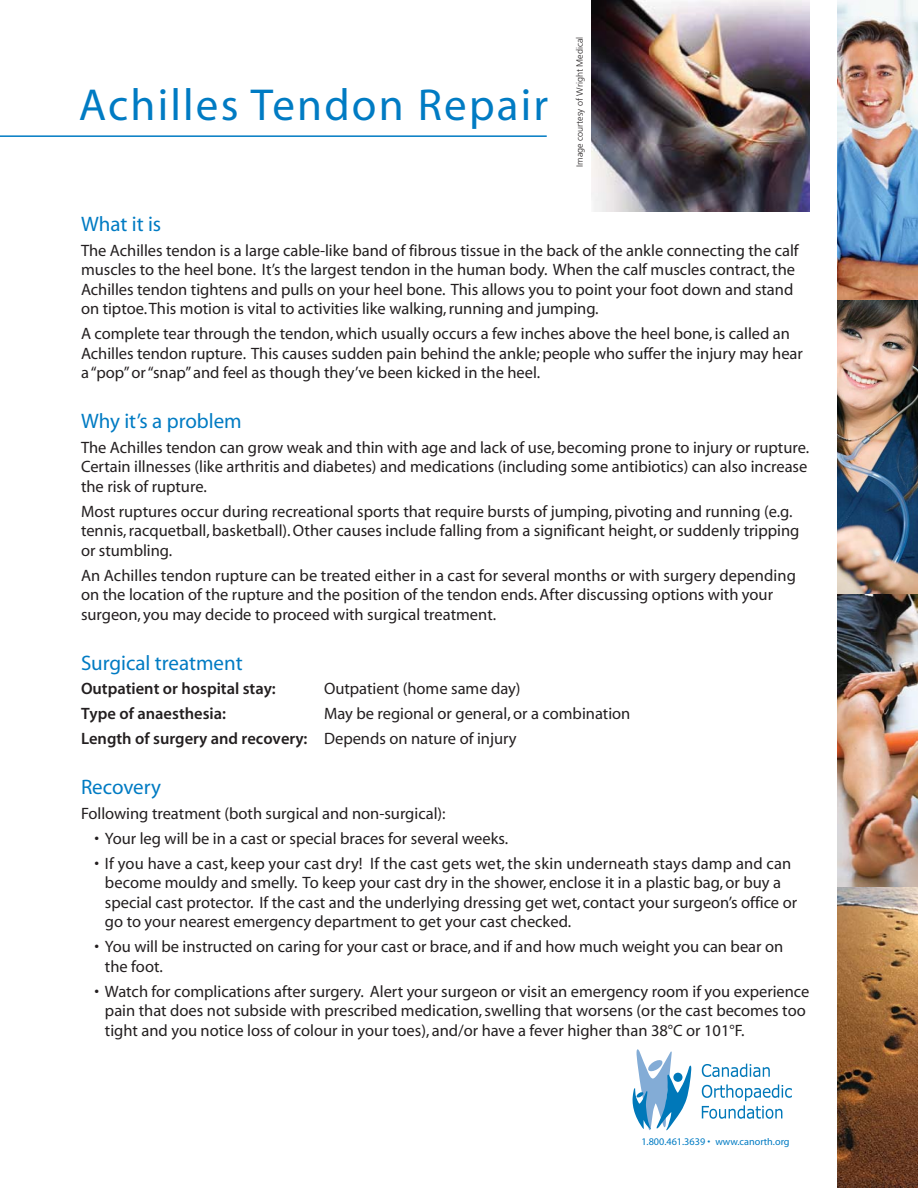
<style>
.page{position:relative;width:918px;height:1188px;background:#fff}
.page>*{position:absolute;margin:0;border:0;box-sizing:border-box;transform-origin:0 0}
.t1{font:45px "Myriad";letter-spacing:.05em;color:#007bc3}
.t2{font:21px "Myriad";color:#007bc3}
.t3{font:16.5px/19.5px "Myriad";color:#231f20}
.t4{font:16.5px "Myriad Sem";color:#231f20}
.t5{font:10.2px "Myriad";color:#007bc3}
.t6{font:300 9px "Frutiger";color:#231f20}
.s1{font-family:"Myriad"}
</style>
<div class="page">
<img style="left:837px;top:0;width:81px;height:1188px">
<hr style="left:0;top:135px;width:547px;height:2px;background:#007bc3">
<img style="left:591px;top:0;width:219px;height:211px">
<svg style="left:633px;top:1049px;width:58px;height:82px"></svg>
<svg style="left:702px;top:1064px;width:68px;height:13px"></svg>
<svg style="left:702px;top:1084px;width:90px;height:35px"></svg>
<h1 class="t1" style="left:79px;top:88px;width:471px">Achilles Tendon Repair</h1>
<p class="t6" style="left:576px;top:166px;width:131px;rotate:-90deg">Image courtesy of Wright Medical</p>
<p class="t2" style="left:81px;top:216px;width:82px">What it is</p>
<p class="t3" style="left:81px;top:242px;width:719px">The Achilles tendon is a large cable-like band of fibrous tissue in the back of the ankle connecting the calf muscles to the heel bone. It’s the largest tendon in the human body. When the calf muscles contract, the Achilles tendon tightens and pulls on your heel bone. This allows you to point your foot down and stand on tiptoe. This motion is vital to activities like walking, running and jumping.</p>
<p class="t3" style="left:81px;top:325px;width:723px">A complete tear through the tendon, which usually occurs a few inches above the heel bone, is called an<br>Achilles tendon rupture. This causes sudden pain behind the ankle; people who suffer the injury may hear a “pop” or “snap” and feel as though they’ve been kicked in the heel.</p>
<p class="t2" style="left:81px;top:413px;width:162px">Why it’s a problem</p>
<p class="t3" style="left:81px;top:439px;width:730px;text-align:justify">The Achilles tendon can grow weak and thin with age and lack of use, becoming prone to injury or rupture.<br>Certain illnesses (like arthritis and diabetes) and medications (including some antibiotics) can also increase the risk of rupture.</p>
<p class="t3" style="left:81px;top:503px;width:720px">Most ruptures occur during recreational sports that require bursts of jumping, pivoting and running (e.g. tennis, racquetball, basketball). Other causes include falling from a significant height, or suddenly tripping or stumbling.</p>
<p class="t3" style="left:81px;top:567px;width:716px">An Achilles tendon rupture can be treated either in a cast for several months or with surgery depending on the location of the rupture and the position of the tendon ends. After discussing options with your surgeon, you may decide to proceed with surgical treatment.</p>
<p class="t2" style="left:81px;top:655px;width:163px">Surgical treatment</p>
<p class="t4" style="left:81px;top:683px;width:196px">Outpatient or hospital stay:</p>
<p class="t3" style="left:324px;top:680px;width:198px">Outpatient (home same day)</p>
<p class="t4" style="left:81px;top:708px;width:147px">Type of anaesthesia:</p>
<p class="t3" style="left:324px;top:705px;width:308px">May be regional or general, or a combination</p>
<p class="t4" style="left:81px;top:733px;width:437px">Length of surgery and recovery: <span class="s1">Depends on nature of injury</span></p>
<p class="t2" style="left:81px;top:779px;width:82px">Recovery</p>
<p class="t3" style="left:81px;top:805px;width:366px">Following treatment (both surgical and non-surgical):</p>
<p class="t3" style="left:95px;top:830px;width:415px">• Your leg will be in a cast or special braces for several weeks.</p>
<p class="t3" style="left:105px;top:855px;width:694px;text-indent:-10px">• If you have a cast, keep your cast dry! If the cast gets wet, the skin underneath stays damp and can become mouldy and smelly. To keep your cast dry in the shower, enclose it in a plastic bag, or buy a special cast protector. If the cast and the underlying dressing get wet, contact your surgeon’s office or go to your nearest emergency department to get your cast checked.</p>
<p class="t3" style="left:105px;top:938px;width:680px;text-indent:-10px">• You will be instructed on caring for your cast or brace, and if and how much weight you can bear on the foot.</p>
<p class="t3" style="left:105px;top:983px;width:706px;text-indent:-10px">• Watch for complications after surgery. Alert your surgeon or visit an emergency room if you experience pain that does not subside with prescribed medication, swelling that worsens (or the cast becomes too tight and you notice loss of colour in your toes), and/or have a fever higher than 38°C or 101°F.</p>
<p class="t5" style="left:641px;top:1138px;width:150px">1.800.461.3639 • www.canorth.org</p>
</div>
